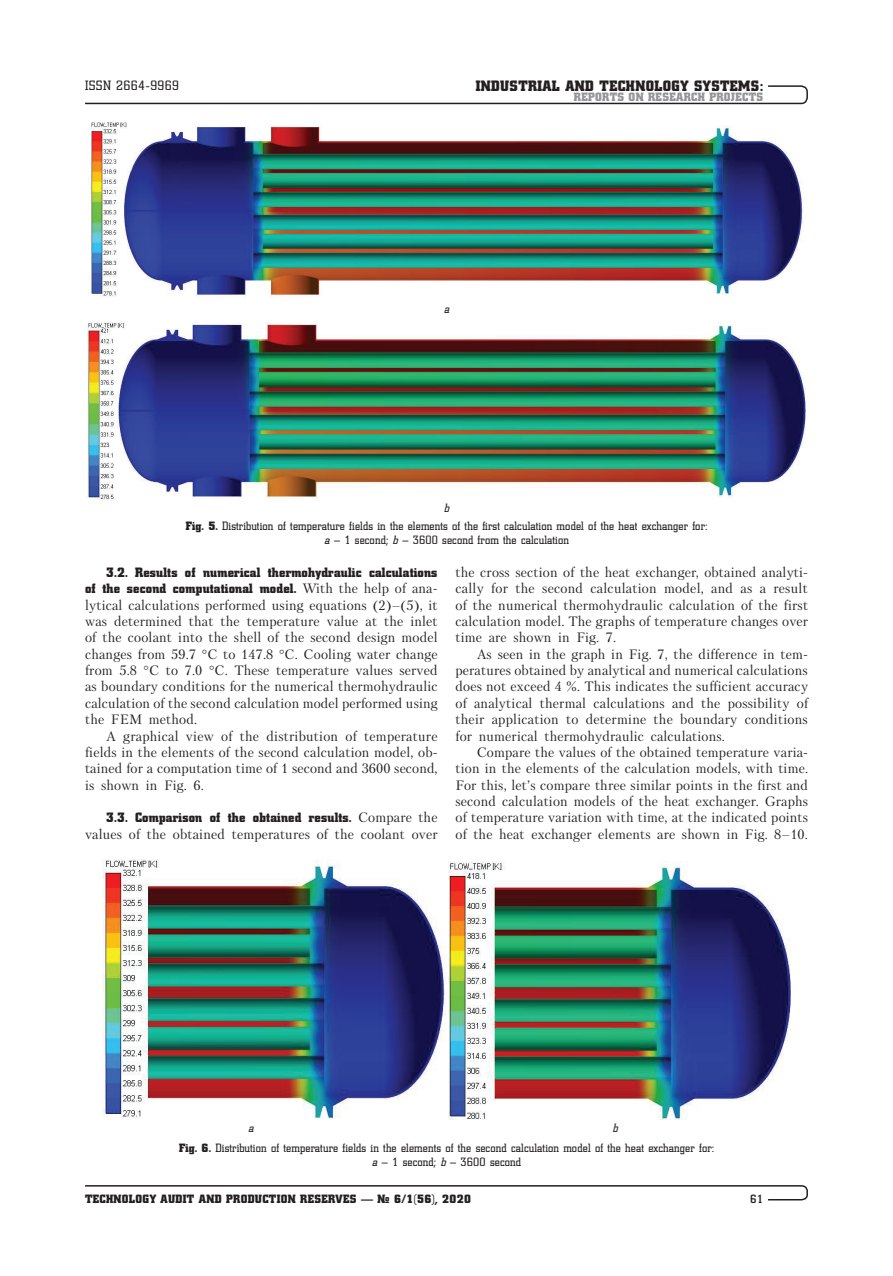
<style>
.page{position:relative;width:893px;height:1276px;background:#fff}
.page>*{position:absolute;margin:0;border:0;box-sizing:border-box;transform-origin:0 0}
.t1{font:15px "Coliseum Black C";letter-spacing:.025em;color:#231f20}
.t2{font:13.5px/16.4px "Petersburg C";letter-spacing:.01em;color:#231f20;text-align:justify}
.t3{font:13.5px/16.4px "Coliseum Black C";letter-spacing:.015em;color:#231f20;text-align:right}
.t4{font:13.5px "Coliseum C";letter-spacing:.03em;color:#231f20}
.t5{font:12px/18px "Coliseum C";letter-spacing:.015em;color:#231f20;text-align:center}
.t6{font:12px "Coliseum Black C";letter-spacing:.025em;color:#231f20}
.t7{font:12px "Coliseum Black C";letter-spacing:.025em;color:#939598}
.t8{font:700 12px "Coliseum C";color:#231f20}
.t9{font:italic 12px "Coliseum C";color:#231f20}
.s1{font-style:italic}
.s2{font-family:"Coliseum Black C"}
.s3{font-family:"Petersburg C"}
</style>
<div class="page">
<svg style="left:85px;top:1185px;width:723px;height:16px"></svg>
<svg style="left:85px;top:85px;width:723px;height:20px"></svg>
<img style="left:89px;top:122px;width:714px;height:175px">
<img style="left:88px;top:323px;width:718px;height:178px">
<img style="left:102px;top:860px;width:689px;height:259px">
<p class="t4" style="left:85px;top:78px;width:96px">ISSN 2664-9969</p>
<p class="t1" style="left:476px;top:77px;width:289px">INDUSTRIAL AND TECHNOLOGY SYSTEMS:</p>
<p class="t7" style="left:574px;top:90px;width:191px">REPORTS ON RESEARCH PROJECTS</p>
<p class="t9" style="left:444px;top:302px;width:7px">а</p>
<p class="t5" style="left:186px;top:499px;width:523px"><span class="s1">b<br></span><span class="s2">Fig. 5.</span> Distribution of temperature fields in the elements of the first calculation model of the heat exchanger for:</p>
<p class="t5" style="left:324px;top:530px;width:246px"><span class="s1">a</span> – 1 second; <span class="s1">b</span> – 3600 second from the calculation</p>
<p class="t3" style="left:85px;top:564px;width:354px">3.2. Results of numerical thermohydraulic calculations<br>of the second computational model. <span class="s3">With the help of ana-</span></p>
<p class="t2" style="left:85px;top:596px;width:354px">lytical calculations performed using equations (2)–(5), it was determined that the temperature value at the inlet of the coolant into the shell of the second design model changes from 59.7 С to 147.8 С. Cooling water change from 5.8 C to 7.0 C. These temperature values served as boundary conditions for the numerical thermohydraulic calculation of the second calculation model performed using the FEM method.</p>
<p class="t2" style="left:85px;top:727px;width:354px;text-indent:21px">A graphical view of the distribution of temperature fields in the elements of the second calculation model, ob&shy;tained for a computation time of 1 second and 3600 second, is shown in Fig. 6.</p>
<p class="t3" style="left:106px;top:809px;width:333px">3.3. Comparison of the obtained results. <span class="s3">Compare the</span></p>
<p class="t2" style="left:85px;top:825px;width:354px">values of the obtained temperatures of the coolant over</p>
<p class="t2" style="left:455px;top:564px;width:354px">the cross section of the heat exchanger, obtained analyti&shy;cally for the second calculation model, and as a result of the numerical thermohydraulic calculation of the first calculation model. The graphs of temperature changes over time are shown in Fig. 7.</p>
<p class="t2" style="left:455px;top:646px;width:354px;text-indent:21px">As seen in the graph in Fig. 7, the difference in tem&shy;peratures obtained by analytical and numerical calculations does not exceed 4 %. This indicates the sufficient accuracy of analytical thermal calculations and the possibility of their application to determine the boundary conditions for numerical thermohydraulic calculations.</p>
<p class="t2" style="left:455px;top:744px;width:354px;text-indent:21px">Compare the values of the obtained temperature varia&shy;tion in the elements of the calculation models, with time.<br>For this, let’s compare three similar points in the first and second calculation models of the heat exchanger. Graphs of temperature variation with time, at the indicated points of the heat exchanger elements are shown in Fig. 8–10.</p>
<p class="t5" style="left:179px;top:1118px;width:537px;line-height:20.1px;text-align:left;text-indent:434px"><span class="s1">b<br></span><span class="s2">Fig. 6.</span> Distribution of temperature fields in the elements of the second calculation model of the heat exchanger for:</p>
<p class="t5" style="left:372px;top:1152px;width:150px"><span class="s1">a</span> – 1 second; <span class="s1">b</span> – 3600 second</p>
<p class="t9" style="left:248px;top:1121px;width:7px">а</p>
<p class="t6" style="left:85px;top:1191px;width:387px">TECHNOLOGY AUDIT AND PRODUCTION RESERVES — № 6/1(56), 2020</p>
<p class="t8" style="left:750px;top:1191px;width:14px">61</p>
</div>
